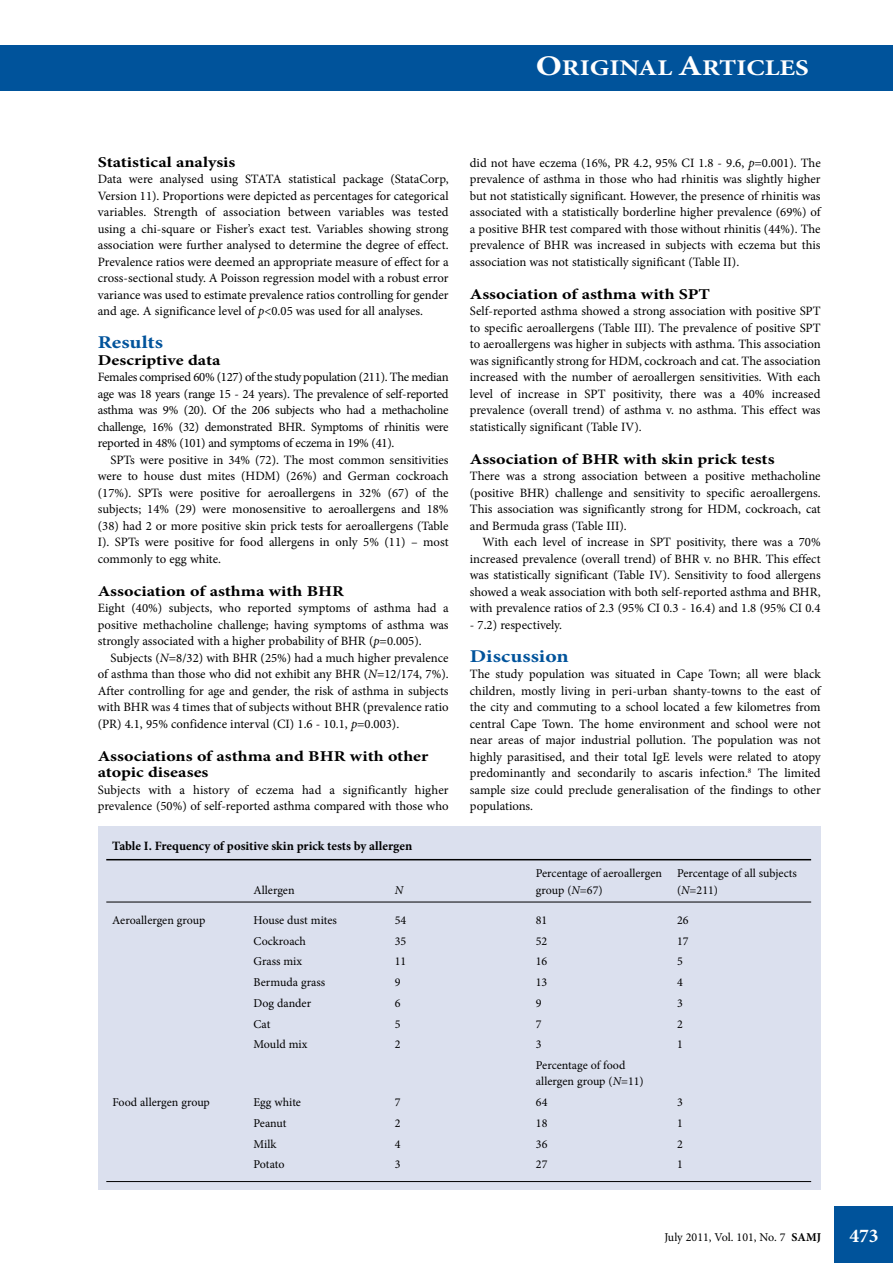
<style>
.page{position:relative;width:893px;height:1263px;background:#fff}
.page>*{position:absolute;margin:0;border:0;box-sizing:border-box;transform-origin:0 0}
.t1{font:700 22.5px "Minion Pro";color:#fff;scale:1.2 1}
.t2{font:700 19.5px "Minion Pro";color:#fff}
.t3{font:700 18px "Minion Pro";color:#00539b;scale:1.2 1}
.t4{font:700 15px/16.5px "Minion Pro";color:#000;scale:1.2 1}
.t5{font:12.75px/16.5px "Minion Pro";color:#000;text-align:justify}
.t6{font:700 12.75px "Minion Pro";color:#000}
.t7{font:12px/16.5px "Minion Pro";color:#000}
.t8{font:italic 12px "Minion Pro";color:#000}
.s1{font-size:28.5px}
.s2{font-style:italic}
.s3{font-weight:700}
</style>
<div class="page">
<div style="left:834px;top:1206px;width:59px;height:57px;background:#00539b"></div>
<div style="left:0;top:45px;width:893px;height:45px;background:#00539b"></div>
<div style="left:98px;top:827px;width:723px;height:363px;background:#dbe0ee"></div>
<hr style="left:106px;top:859px;width:705px;height:1px;background:#000">
<hr style="left:106px;top:902px;width:705px;height:1px;background:#000">
<hr style="left:106px;top:1181px;width:705px;height:1px;background:#000">
<h1 class="t1" style="left:536px;top:52px;width:229px"><span class="s1">O</span>RIGINAL <span class="s1">A</span>RTICLES</h1>
<p class="t4" style="left:98px;top:153px;width:116px">Statistical analysis</p>
<p class="t5" style="left:98px;top:171px;width:352px">Data were analysed using STATA statistical package (StataCorp, Version 11). Proportions were depicted as percentages for categorical variables. Strength of association between variables was tested using a chi-square or Fisher’s exact test. Variables showing strong association were further analysed to determine the degree of effect.<br>Prevalence ratios were deemed an appropriate measure of effect for a cross-sectional study. A Poisson regression model with a robust error variance was used to estimate prevalence ratios controlling for gender and age. A significance level of <span class="s2">p</span>&lt;0.05 was used for all analyses.</p>
<h3 class="t3" style="left:98px;top:330px;width:56px">Results</h3>
<p class="t4" style="left:98px;top:351px;width:104px">Descriptive data</p>
<p class="t5" style="left:98px;top:369px;width:352px">Females comprised 60% (127) of the study population (211). The median age was 18 years (range 15 - 24 years). The prevalence of self-reported asthma was 9% (20). Of the 206 subjects who had a methacholine challenge, 16% (32) demonstrated BHR. Symptoms of rhinitis were reported in 48% (101) and symptoms of eczema in 19% (41).</p>
<p class="t5" style="left:98px;top:451px;width:352px;text-indent:13px">SPTs were positive in 34% (72). The most common sensitivities were to house dust mites (HDM) (26%) and German cockroach (17%). SPTs were positive for aeroallergens in 32% (67) of the subjects; 14% (29) were monosensitive to aeroallergens and 18% (38) had 2 or more positive skin prick tests for aeroallergens (Table I). SPTs were positive for food allergens in only 5% (11) – most commonly to egg white.</p>
<p class="t4" style="left:98px;top:582px;width:207px">Association of asthma with BHR</p>
<p class="t5" style="left:98px;top:600px;width:352px">Eight (40%) subjects, who reported symptoms of asthma had a positive methacholine challenge; having symptoms of asthma was strongly associated with a higher probability of BHR (<span class="s2">p</span>=0.005).</p>
<p class="t5" style="left:98px;top:649px;width:352px;text-indent:13px">Subjects (<span class="s2">N</span>=8/32) with BHR (25%) had a much higher prevalence of asthma than those who did not exhibit any BHR (<span class="s2">N</span>=12/174, 7%).<br>After controlling for age and gender, the risk of asthma in subjects with BHR was 4 times that of subjects without BHR (prevalence ratio (PR) 4.1, 95% confidence interval (CI) 1.6 - 10.1, <span class="s2">p</span>=0.003).</p>
<p class="t4" style="left:98px;top:747px;width:277px">Associations of asthma and BHR with other atopic diseases</p>
<p class="t5" style="left:98px;top:781px;width:352px">Subjects with a history of eczema had a significantly higher prevalence (50%) of self-reported asthma compared with those who</p>
<p class="t6" style="left:112px;top:837px;width:301px">Table I. Frequency of positive skin prick tests by allergen</p>
<p class="t7" style="left:253px;top:881px;width:43px">Allergen</p>
<p class="t8" style="left:395px;top:881px;width:10px">N</p>
<p class="t5" style="left:470px;top:154px;width:352px">did not have eczema (16%, PR 4.2, 95% CI 1.8 - 9.6, <span class="s2">p</span>=0.001). The prevalence of asthma in those who had rhinitis was slightly higher but not statistically significant. However, the presence of rhinitis was associated with a statistically borderline higher prevalence (69%) of a positive BHR test compared with those without rhinitis (44%). The prevalence of BHR was increased in subjects with eczema but this association was not statistically significant (Table II).</p>
<p class="t4" style="left:470px;top:285px;width:202px">Association of asthma with SPT</p>
<p class="t5" style="left:470px;top:303px;width:352px">Self-reported asthma showed a strong association with positive SPT to specific aeroallergens (Table III). The prevalence of positive SPT to aeroallergens was higher in subjects with asthma. This association was significantly strong for HDM, cockroach and cat. The association increased with the number of aeroallergen sensitivities. With each level of increase in SPT positivity, there was a 40% increased prevalence (overall trend) of asthma v. no asthma. This effect was statistically significant (Table IV).</p>
<p class="t4" style="left:470px;top:450px;width:255px">Association of BHR with skin prick tests</p>
<p class="t5" style="left:470px;top:468px;width:352px">There was a strong association between a positive methacholine (positive BHR) challenge and sensitivity to specific aeroallergens.<br>This association was significantly strong for HDM, cockroach, cat and Bermuda grass (Table III).</p>
<p class="t5" style="left:470px;top:534px;width:352px;text-indent:13px">With each level of increase in SPT positivity, there was a 70% increased prevalence (overall trend) of BHR v. no BHR. This effect was statistically significant (Table IV). Sensitivity to food allergens showed a weak association with both self-reported asthma and BHR, with prevalence ratios of 2.3 (95% CI 0.3 - 16.4) and 1.8 (95% CI 0.4</p>
<p class="t5" style="left:470px;top:616px;width:94px">- 7.2) respectively.</p>
<h3 class="t3" style="left:470px;top:643px;width:84px">Discussion</h3>
<p class="t5" style="left:470px;top:666px;width:352px">The study population was situated in Cape Town; all were black children, mostly living in peri-urban shanty-towns to the east of the city and commuting to a school located a few kilometres from central Cape Town. The home environment and school were not near areas of major industrial pollution. The population was not highly parasitised, and their total IgE levels were related to atopy predominantly and secondarily to ascaris infection.<sup>8</sup> The limited sample size could preclude generalisation of the findings to other populations.</p>
<p class="t7" style="left:536px;top:865px;width:128px">Percentage of aeroallergen group (<span class="s2">N</span>=67)</p>
<p class="t7" style="left:677px;top:865px;width:121px">Percentage of all subjects (<span class="s2">N</span>=211)</p>
<p class="t7" style="left:112px;top:912px;width:95px">Aeroallergen group</p>
<p class="t7" style="left:253px;top:912px;width:85px">House dust mites</p>
<p class="t7" style="left:395px;top:912px;width:13px">54</p>
<p class="t7" style="left:536px;top:912px;width:13px">81</p>
<p class="t7" style="left:677px;top:912px;width:13px">26</p>
<p class="t7" style="left:253px;top:932px;width:54px">Cockroach</p>
<p class="t7" style="left:395px;top:932px;width:13px">35</p>
<p class="t7" style="left:536px;top:932px;width:13px">52</p>
<p class="t7" style="left:677px;top:932px;width:13px">17</p>
<p class="t7" style="left:254px;top:953px;width:50px">Grass mix</p>
<p class="t7" style="left:395px;top:953px;width:13px">11</p>
<p class="t7" style="left:536px;top:953px;width:13px">16</p>
<p class="t7" style="left:677px;top:953px;width:7px">5</p>
<p class="t7" style="left:254px;top:974px;width:73px">Bermuda grass</p>
<p class="t7" style="left:395px;top:974px;width:7px">9</p>
<p class="t7" style="left:536px;top:974px;width:13px">13</p>
<p class="t7" style="left:677px;top:974px;width:7px">4</p>
<p class="t7" style="left:254px;top:995px;width:59px">Dog dander</p>
<p class="t7" style="left:395px;top:995px;width:7px">6</p>
<p class="t7" style="left:536px;top:995px;width:7px">9</p>
<p class="t7" style="left:677px;top:995px;width:7px">3</p>
<p class="t7" style="left:254px;top:1015px;width:18px">Cat</p>
<p class="t7" style="left:395px;top:1015px;width:7px">5</p>
<p class="t7" style="left:536px;top:1015px;width:7px">7</p>
<p class="t7" style="left:677px;top:1015px;width:7px">2</p>
<p class="t7" style="left:254px;top:1036px;width:55px">Mould mix</p>
<p class="t7" style="left:395px;top:1036px;width:7px">2</p>
<p class="t7" style="left:536px;top:1036px;width:7px">3</p>
<p class="t7" style="left:677px;top:1036px;width:7px">1</p>
<p class="t7" style="left:536px;top:1057px;width:109px">Percentage of food allergen group (<span class="s2">N</span>=11)</p>
<p class="t7" style="left:112px;top:1094px;width:99px">Food allergen group</p>
<p class="t7" style="left:254px;top:1094px;width:49px">Egg white</p>
<p class="t7" style="left:395px;top:1094px;width:7px">7</p>
<p class="t7" style="left:536px;top:1094px;width:13px">64</p>
<p class="t7" style="left:677px;top:1094px;width:7px">3</p>
<p class="t7" style="left:254px;top:1115px;width:34px">Peanut</p>
<p class="t7" style="left:395px;top:1115px;width:7px">2</p>
<p class="t7" style="left:536px;top:1115px;width:13px">18</p>
<p class="t7" style="left:677px;top:1115px;width:7px">1</p>
<p class="t7" style="left:254px;top:1135px;width:24px">Milk</p>
<p class="t7" style="left:395px;top:1135px;width:7px">4</p>
<p class="t7" style="left:536px;top:1135px;width:13px">36</p>
<p class="t7" style="left:677px;top:1135px;width:7px">2</p>
<p class="t7" style="left:254px;top:1156px;width:32px">Potato</p>
<p class="t7" style="left:395px;top:1156px;width:7px">3</p>
<p class="t7" style="left:536px;top:1156px;width:13px">27</p>
<p class="t7" style="left:677px;top:1156px;width:7px">1</p>
<p class="t7" style="left:664px;top:1229px;width:158px">July 2011, Vol. 101, No. 7 <span class="s3">SAMJ</span></p>
<h2 class="t2" style="left:849px;top:1222px;width:31px">473</h2>
</div>
